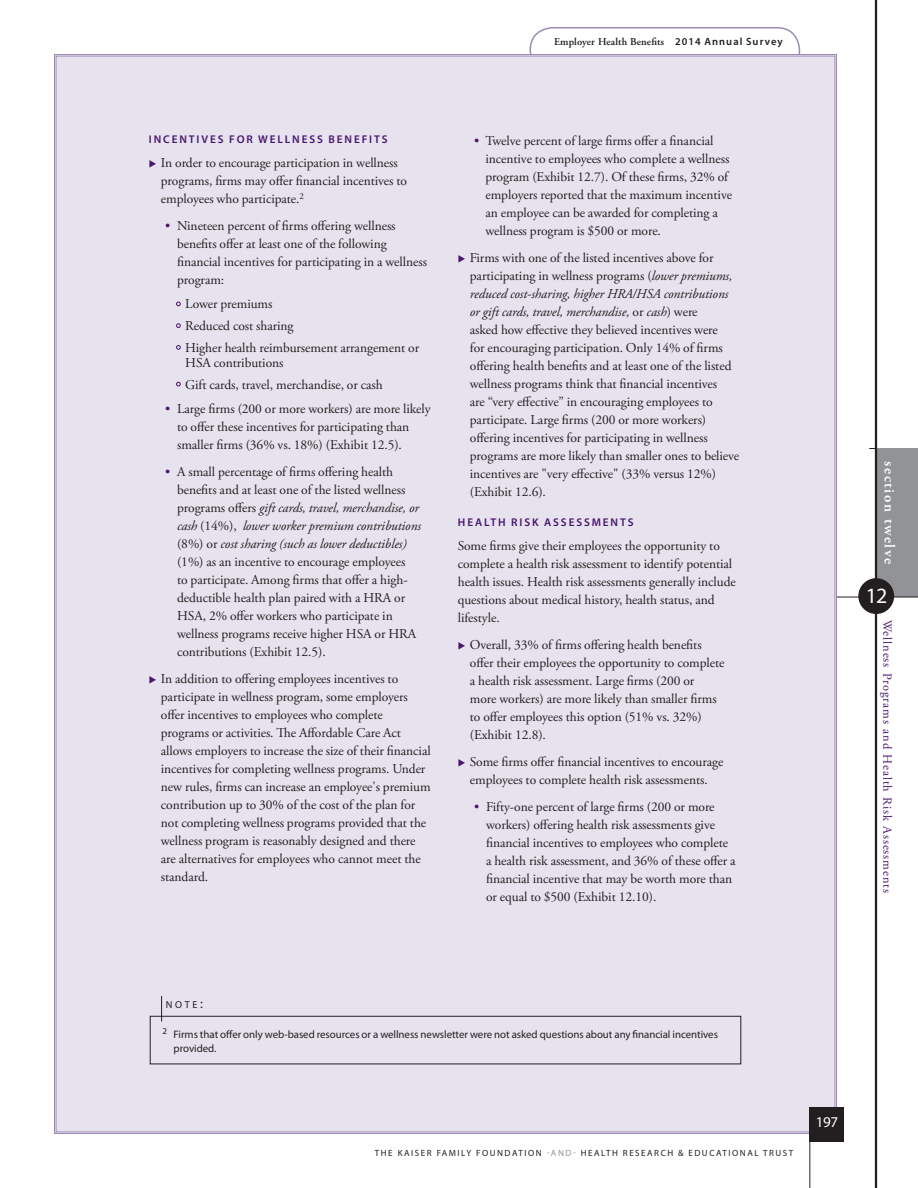
<style>
.page{position:relative;width:918px;height:1188px;background:#fff}
.page>*{position:absolute;margin:0;border:0;box-sizing:border-box;transform-origin:0 0}
.t1{font:21.9px "Myriad Pro";color:#fff}
.t2{font:600 15px "Adobe Garamond Pro";letter-spacing:.1em;color:#fff}
.t3{font:15px "Myriad Pro";color:#fff}
.t4{font:13.5px/18px "Adobe Garamond Pro";letter-spacing:-.005em;color:#231f20}
.t5{font:12.3px "Adobe Garamond Pro";color:#48166d}
.t6{font:600 11.25px "Myriad Pro";letter-spacing:.165em;color:#48166d}
.t7{font:10.8px/13.5px "Myriad Pro";letter-spacing:-.005em;color:#231f20}
.t8{font:600 10.5px "Adobe Garamond Pro";letter-spacing:.01em;color:#231f20}
.t9{font:10.2px "Myriad Pro";color:#231f20}
.t10{font:9px "Myriad Pro";letter-spacing:.17em;color:#231f20}
.s1{font-family:"Myriad Pro"}
.s2{color:#48166d}
.s3{font-style:italic}
.s4{font-size:13.5px}
.s5{color:#919396}
</style>
<div class="page">
<hr style="left:869px;top:448px;width:49px;height:1px;background:#231f20">
<div style="left:876px;top:449px;width:42px;height:148px;background:#919396"></div>
<hr style="left:824px;top:597px;width:94px;height:1px;background:#231f20">
<hr style="left:875px;top:0;width:2px;height:1188px;background:#231f20">
<div style="left:858px;top:578px;width:36px;height:36px;background:#231f20;border-radius:50%"></div>
<div style="left:530px;top:27px;width:270px;height:47px;border:2px solid #9c8ab4;border-radius:22px"></div>
<div style="left:54px;top:53px;width:784px;height:1082px;background:#e6e3ee"></div>
<div style="left:810px;top:1107px;width:34px;height:34px;background:#231f20"></div>
<hr style="left:810px;top:1107px;width:1px;height:81px;background:#231f20">
<div style="left:150px;top:1016px;width:591px;height:48px;border:1px solid #231f20"></div>
<svg style="left:161px;top:996px;width:1px;height:26px"></svg>
<svg style="left:176px;top:302px;width:7px;height:7px"></svg>
<svg style="left:176px;top:323px;width:7px;height:8px"></svg>
<svg style="left:176px;top:345px;width:7px;height:8px"></svg>
<svg style="left:176px;top:382px;width:7px;height:8px"></svg>
<p class="t8" style="left:554px;top:36px;width:230px">Employer Health Benefits <span class="s1">2014 ANNUAL SUR VEY</span></p>
<p class="t6" style="left:149px;top:133px;width:239px">INCENTIVES FOR WELLNESS B ENEFITS</p>
<p class="t4" style="left:161px;top:155px;width:248px;text-indent:-12px"><span class="s2">◆</span> In order to encourage participation in wellness programs, firms may offer financial incentives to employees who participate.<sup>2</sup></p>
<p class="t4" style="left:177px;top:218px;width:252px;text-indent:-12px"><span class="s2">•</span> Nineteen percent of firms offering wellness benefits offer at least one of the following financial incentives for participating in a wellness program:</p>
<p class="t4" style="left:185px;top:294px;width:235px;line-height:21.8px">Lower premiums<br>Reduced cost sharing<br>Higher health reimbursement arrangement or</p>
<p class="t4" style="left:185px;top:352px;width:199px;line-height:21.8px">HSA contributions<br>Gift cards, travel, merchandise, or cash</p>
<p class="t4" style="left:177px;top:401px;width:255px;text-indent:-12px"><span class="s2">•</span> Large firms (200 or more workers) are more likely to offer these incentives for participating than smaller firms (36% vs. 18%) (Exhibit 12.5).</p>
<p class="t4" style="left:177px;top:464px;width:245px;text-indent:-12px"><span class="s2">•</span> A small percentage of firms offering health benefits and at least one of the listed wellness programs offers <span class="s3">gift cards, travel, merchandise, or cash</span> (14%), <span class="s3">lower worker premium contributions </span>(8%) or <span class="s3">cost sharing (such as lower deductibles) </span>(1%) as an incentive to encourage employees<br>to participate. Among firms that offer a high&shy;deductible health plan paired with a HRA or HSA, 2% offer workers who participate in wellness programs receive higher HSA or HRA contributions (Exhibit 12.5).</p>
<p class="t4" style="left:161px;top:671px;width:271px;text-indent:-12px"><span class="s2">◆</span> In addition to offering employees incentives to participate in wellness program, some employers offer incentives to employees who complete programs or activities. The Affordable Care Act allows employers to increase the size of their financial incentives for completing wellness programs. Under new rules, firms can increase an employee's premium contribution up to 30% of the cost of the plan for not completing wellness programs provided that the wellness program is reasonably designed and there are alternatives for employees who cannot meet the standard.</p>
<p class="t4" style="left:485px;top:132px;width:248px;text-indent:-11px"><span class="s2">•</span> Twelve percent of large firms offer a financial incentive to employees who complete a wellness program (Exhibit 12.7). Of these firms, 32% of employers reported that the maximum incentive an employee can be awarded for completing a wellness program is $500 or more.</p>
<p class="t4" style="left:470px;top:249px;width:271px;text-indent:-12px"><span class="s2">◆</span> Firms with one of the listed incentives above for participating in wellness programs (<span class="s3">lower premiums, reduced cost-sharing, higher HRA/HSA contributions or gift cards, travel, merchandise,</span> or <span class="s3">cash</span>) were<br>asked how effective they believed incentives were<br>for encouraging participation. Only 14% of firms offering health benefits and at least one of the listed wellness programs think that financial incentives<br>are “very effective” in encouraging employees to participate. Large firms (200 or more workers) offering incentives for participating in wellness programs are more likely than smaller ones to believe incentives are "very effective" (33% versus 12%) (Exhibit 12.6).</p>
<p class="t6" style="left:458px;top:515px;width:176px">HEA LTH RISK ASS ESS MENTS</p>
<p class="t4" style="left:458px;top:537px;width:280px">Some firms give their employees the opportunity to complete a health risk assessment to identify potential health issues. Health risk assessments generally include questions about medical history, health status, and lifestyle.</p>
<p class="t4" style="left:470px;top:636px;width:256px;text-indent:-12px"><span class="s2">◆</span> Overall, 33% of firms offering health benefits offer their employees the opportunity to complete a health risk assessment. Large firms (200 or<br>more workers) are more likely than smaller firms to offer employees this option (51% vs. 32%) (Exhibit 12.8).</p>
<p class="t4" style="left:458px;top:753px;width:267px;text-align:center"><span class="s2">◆</span> Some firms offer financial incentives to encourage employees to complete health risk assessments.</p>
<p class="t4" style="left:486px;top:798px;width:251px;text-indent:-12px"><span class="s2">•</span> Fifty-one percent of large firms (200 or more workers) offering health risk assessments give financial incentives to employees who complete a health risk assessment, and 36% of these offer a financial incentive that may be worth more than or equal to $500 (Exhibit 12.10).</p>
<p class="t2" style="left:898px;top:461px;width:104px;rotate:90deg">section twelve</p>
<h1 class="t1" style="left:866px;top:582px;width:23px">12</h1>
<p class="t5" style="left:895px;top:620px;width:275px;rotate:90deg">Wellness Programs and Health Risk Assessments</p>
<p class="t9" style="left:166px;top:998px;width:39px">NOTE<span class="s4">:</span></p>
<p class="t7" style="left:174px;top:1028px;width:546px;text-indent:-11px"><sup>2</sup> Firms that offer only web-based resources or a wellness newsletter were not asked questions about any financial incentives provided.</p>
<p class="t10" style="left:375px;top:1147px;width:415px">The Ka iser Fa mily Foundat ion <span class="s5">-a nd-</span> H ea lt h Resea rch &amp; E ducat iona l Trust</p>
<p class="t3" style="left:816px;top:1113px;width:24px">197</p>
</div>
